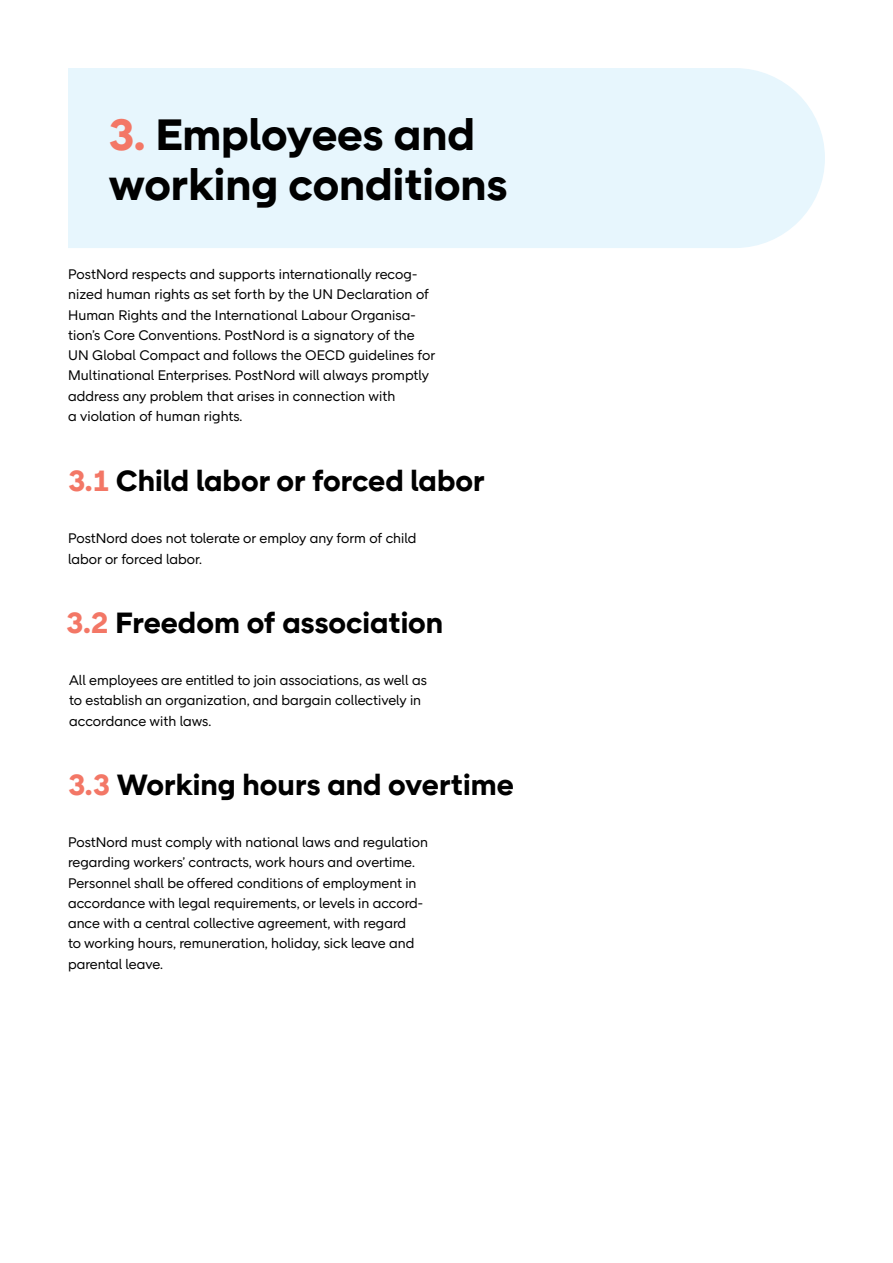
<style>
.page{position:relative;width:893px;height:1263px;background:#fff}
.page>*{position:absolute;margin:0;border:0;box-sizing:border-box;transform-origin:0 0}
.t1{font:700 45px/49.5px "PN Sans";color:#000}
.t2{font:700 30px "PN Sans";color:#000}
.t3{font:14.25px/20.2px "PN Sans";color:#000}
.s1{color:#f37766}
</style>
<div class="page">
<div style="left:68px;top:68px;width:757px;height:180px;background:#e7f6fd"></div>
<h1 class="t1" style="left:109px;top:110px;width:401px"><span class="s1">3.</span> Employees and working conditions</h1>
<p class="t3" style="left:68px;top:264px;width:369px">PostNord respects and supports internationally recog&shy;nized human rights as set forth by the UN Declaration of Human Rights and the International Labour Organisa&shy;tion’s Core Conventions. PostNord is a signatory of the UN Global Compact and follows the OECD guidelines for Multinational Enterprises. PostNord will always promptly address any problem that arises in connection with<br>a violation of human rights.</p>
<h2 class="t2" style="left:68px;top:463px;width:418px"><span class="s1">3.1</span> Child labor or forced labor</h2>
<p class="t3" style="left:68px;top:529px;width:350px">PostNord does not tolerate or employ any form of child labor or forced labor.</p>
<h2 class="t2" style="left:66px;top:605px;width:379px"><span class="s1">3.2</span> Freedom of association</h2>
<p class="t3" style="left:69px;top:670px;width:359px">All employees are entitled to join associations, as well as to establish an organization, and bargain collectively in accordance with laws.</p>
<h2 class="t2" style="left:68px;top:767px;width:447px"><span class="s1">3.3</span> Working hours and overtime</h2>
<p class="t3" style="left:68px;top:832px;width:361px">PostNord must comply with national laws and regulation regarding workers’ contracts, work hours and overtime.<br>Personnel shall be offered conditions of employment in accordance with legal requirements, or levels in accord&shy;ance with a central collective agreement, with regard<br>to working hours, remuneration, holiday, sick leave and parental leave.</p>
</div>
